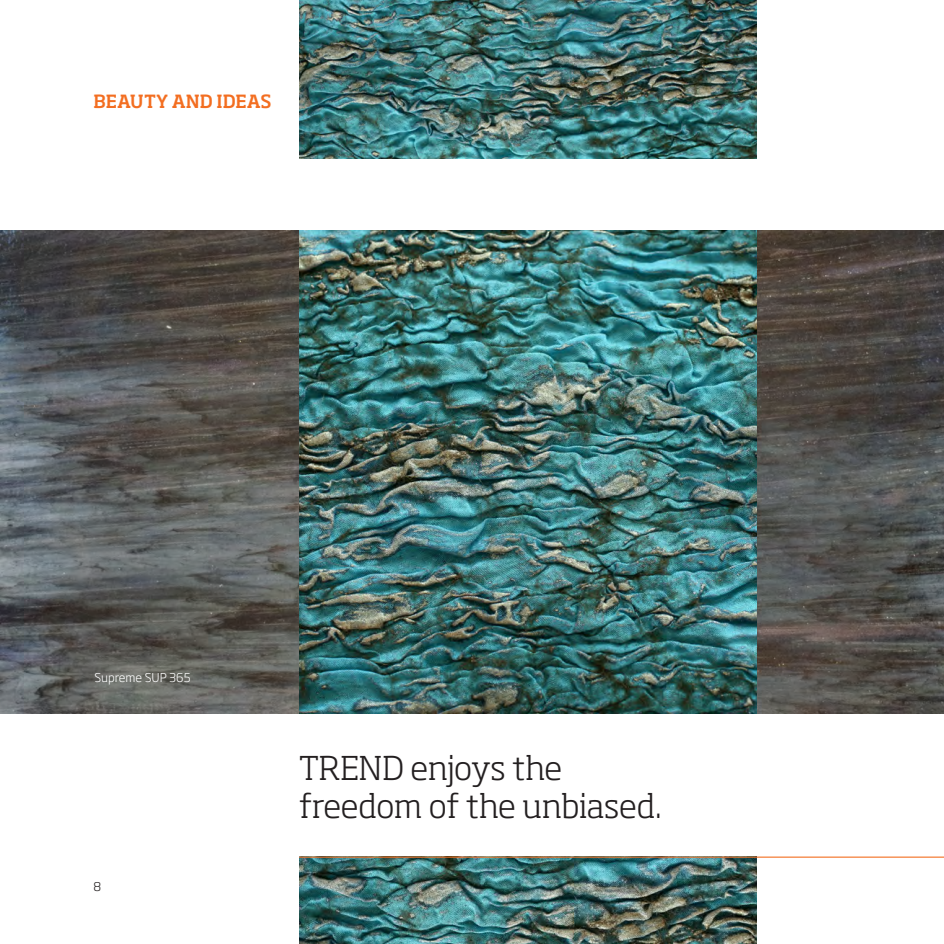
<style>
.page{position:relative;width:944px;height:944px;background:#fff}
.page>*{position:absolute;margin:0;border:0;box-sizing:border-box;transform-origin:0 0}
.t1{font:300 32.4px "Soho Std";color:#231f20}
.t2{font:500 18px "Soho Std";color:#f36e21}
.t3{font:300 12px "Soho Gothic Pro";color:#fff}
.t4{font:300 12px "Soho Gothic Pro";color:#231f20}
</style>
<div class="page">
<img style="left:0;top:230px;width:944px;height:484px">
<img style="left:299px;top:230px;width:458px;height:484px">
<img style="left:299px;top:0;width:458px;height:158px">
<img style="left:299px;top:858px;width:458px;height:86px">
<hr style="left:299px;top:857px;width:645px;height:1px;background:#f36e21">
<p class="t2" style="left:94px;top:89px;width:180px">BEAUTY AND IDEAS</p>
<p class="t3" style="left:94px;top:668px;width:98px">Supreme SUP 365</p>
<p class="t4" style="left:94px;top:877px;width:9px">8</p>
<p class="t1" style="left:299px;top:747px;width:264px">TREND enjoys the</p>
<p class="t1" style="left:299px;top:786px;width:364px">freedom of the unbiased.</p>
</div>
